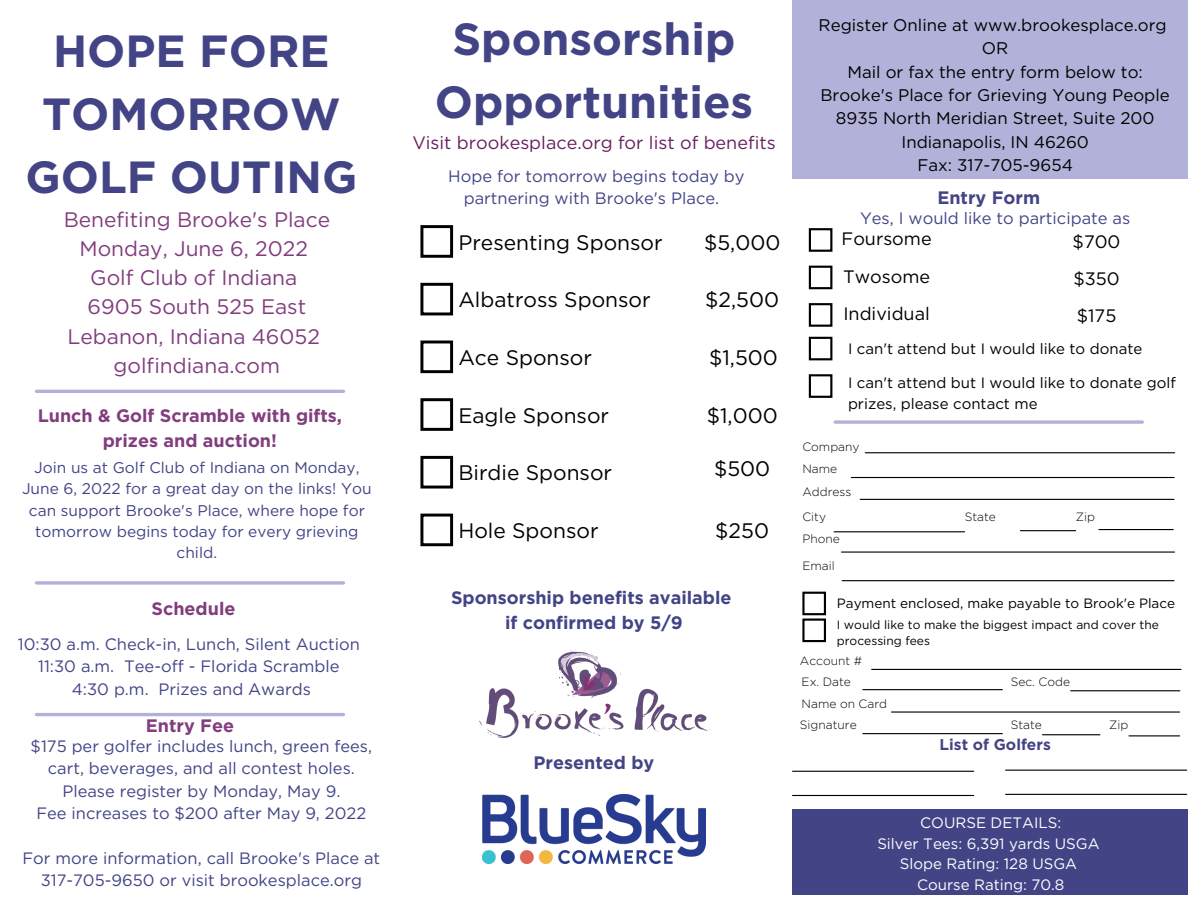
<style>
.page{position:relative;width:1188px;height:918px;background:#fff}
.page>*{position:absolute;margin:0;border:0;box-sizing:border-box;transform-origin:0 0}
.t1{font:700 45px/63px "Gotham";color:#424486;text-align:center}
.t2{font:21px "Gotham";color:#000}
.t3{font:21px "Gotham";color:#813d7e}
.t4{font:700 18px "Gotham";color:#424486}
.t5{font:700 18px/24.8px "Gotham";color:#813d7e;text-align:center}
.t6{font:18px "Gotham";color:#691f5e}
.t7{font:18px "Gotham";color:#000}
.t8{font:16.8px "Gotham";color:#000}
.t9{font:16.5px/22.5px "Gotham";color:#424486;text-align:center}
.t10{font:700 15.6px "Gotham";color:#424486}
.t11{font:15.45px/21.1px "Gotham";color:#424486;text-align:center}
.t12{font:15px/20.2px "Gotham";color:#000}
.t13{font:15px "Gotham";color:#fff}
.t14{font:13.5px "Gotham";color:#000}
.t15{font:300 12px "Gotham";color:#000}
.t16{font:12px/16px "Gotham";color:#000}
</style>
<div class="page">
<hr style="left:36px;top:390px;width:308px;height:3px;background:#b2b1d9">
<svg style="left:36px;top:581px;width:308px;height:4px"></svg>
<hr style="left:36px;top:713px;width:308px;height:3px;background:#b2b1d9">
<img style="left:483px;top:795px;width:222px;height:69px">
<img style="left:479px;top:649px;width:232px;height:89px">
<div style="left:420px;top:225px;width:33px;height:33px;border:3px solid #000"></div>
<div style="left:420px;top:283px;width:33px;height:32px;border:3px solid #000"></div>
<div style="left:420px;top:341px;width:33px;height:32px;border:3px solid #000"></div>
<div style="left:420px;top:398px;width:33px;height:33px;border:3px solid #000"></div>
<div style="left:420px;top:456px;width:33px;height:33px;border:3px solid #000"></div>
<div style="left:420px;top:514px;width:33px;height:32px;border:3px solid #000"></div>
<div style="left:792px;top:0;width:396px;height:179px;background:#b2b1d9"></div>
<div style="left:792px;top:809px;width:396px;height:86px;background:#424486"></div>
<div style="left:809px;top:228px;width:23px;height:24px;border:2px solid #000"></div>
<div style="left:809px;top:266px;width:23px;height:23px;border:2px solid #000"></div>
<div style="left:809px;top:303px;width:23px;height:24px;border:2px solid #000"></div>
<div style="left:809px;top:337px;width:23px;height:23px;border:2px solid #000"></div>
<div style="left:809px;top:374px;width:23px;height:24px;border:2px solid #000"></div>
<div style="left:802px;top:619px;width:24px;height:23px;border:2px solid #000"></div>
<div style="left:802px;top:592px;width:24px;height:23px;border:2px solid #000"></div>
<svg style="left:835px;top:420px;width:307px;height:4px"></svg>
<hr style="left:865px;top:452px;width:310px;height:1px;background:#000">
<hr style="left:851px;top:477px;width:323px;height:1px;background:#000">
<hr style="left:834px;top:531px;width:131px;height:1px;background:#000">
<hr style="left:860px;top:499px;width:314px;height:1px;background:#000">
<hr style="left:842px;top:551px;width:333px;height:2px;background:#000">
<hr style="left:842px;top:580px;width:332px;height:1px;background:#000">
<hr style="left:1020px;top:530px;width:56px;height:1px;background:#000">
<hr style="left:1099px;top:529px;width:74px;height:1px;background:#000">
<hr style="left:872px;top:669px;width:309px;height:1px;background:#000">
<hr style="left:863px;top:689px;width:139px;height:1px;background:#000">
<hr style="left:863px;top:733px;width:139px;height:1px;background:#000">
<hr style="left:892px;top:711px;width:288px;height:2px;background:#000">
<hr style="left:1071px;top:690px;width:109px;height:1px;background:#000">
<hr style="left:1043px;top:734px;width:57px;height:1px;background:#000">
<hr style="left:1129px;top:735px;width:51px;height:1px;background:#000">
<hr style="left:793px;top:771px;width:181px;height:1px;background:#000">
<hr style="left:793px;top:795px;width:181px;height:1px;background:#000">
<hr style="left:1006px;top:794px;width:181px;height:1px;background:#000">
<hr style="left:1006px;top:770px;width:181px;height:1px;background:#000">
<p class="t1" style="left:26px;top:22px;width:333px">HOPE FORE<br>TOMORROW<br>GOLF OUTING</p>
<p class="t3" style="left:64px;top:207px;width:268px">Benefiting Brooke's Place</p>
<p class="t3" style="left:79px;top:237px;width:230px">Monday, June 6, 2022</p>
<p class="t3" style="left:90px;top:266px;width:208px">Golf Club of Indiana</p>
<p class="t3" style="left:88px;top:295px;width:220px">6905 South 525 East</p>
<p class="t3" style="left:68px;top:324px;width:254px">Lebanon, Indiana 46052</p>
<p class="t3" style="left:114px;top:354px;width:168px">golfindiana.com</p>
<p class="t5" style="left:38px;top:404px;width:306px">Lunch &amp; Golf Scramble with gifts, prizes and auction!</p>
<p class="t11" style="left:22px;top:457px;width:351px">Join us at Golf Club of Indiana on Monday, June 6, 2022 for a great day on the links! You can support Brooke's Place, where hope for tomorrow begins today for every grieving child.</p>
<p class="t5" style="left:152px;top:598px;width:85px">Schedule</p>
<p class="t9" style="left:18px;top:632px;width:344px">10:30 a.m. Check-in, Lunch, Silent Auction</p>
<p class="t9" style="left:38px;top:655px;width:303px">11:30 a.m. Tee-off - Florida Scramble</p>
<p class="t9" style="left:72px;top:677px;width:241px">4:30 p.m. Prizes and Awards</p>
<p class="t5" style="left:146px;top:715px;width:90px">Entry Fee</p>
<p class="t9" style="left:31px;top:734px;width:343px">$175 per golfer includes lunch, green fees, cart, beverages, and all contest holes.</p>
<p class="t9" style="left:62px;top:779px;width:280px">Please register by Monday, May 9.</p>
<p class="t9" style="left:36px;top:802px;width:331px">Fee increases to $200 after May 9, 2022</p>
<p class="t9" style="left:23px;top:846px;width:359px">For more information, call Brooke's Place at<br>317-705-9650 or visit brookesplace.org</p>
<p class="t1" style="left:435px;top:10px;width:320px">Sponsorship<br>Opportunities</p>
<p class="t6" style="left:412px;top:132px;width:365px">Visit brookesplace.org for list of benefits</p>
<p class="t9" style="left:448px;top:164px;width:298px">Hope for tomorrow begins today by partnering with Brooke's Place.</p>
<p class="t2" style="left:458px;top:231px;width:206px">Presenting Sponsor</p>
<p class="t2" style="left:458px;top:288px;width:194px">Albatross Sponsor</p>
<p class="t2" style="left:458px;top:346px;width:135px">Ace Sponsor</p>
<p class="t2" style="left:458px;top:404px;width:152px">Eagle Sponsor</p>
<p class="t2" style="left:458px;top:461px;width:155px">Birdie Sponsor</p>
<p class="t2" style="left:458px;top:519px;width:142px">Hole Sponsor</p>
<p class="t2" style="left:704px;top:231px;width:78px">$5,000</p>
<p class="t2" style="left:705px;top:288px;width:75px">$2,500</p>
<p class="t2" style="left:709px;top:346px;width:70px">$1,500</p>
<p class="t2" style="left:707px;top:404px;width:73px">$1,000</p>
<p class="t2" style="left:714px;top:457px;width:58px">$500</p>
<p class="t2" style="left:715px;top:519px;width:55px">$250</p>
<p class="t4" style="left:451px;top:589px;width:282px">Sponsorship benefits available</p>
<p class="t4" style="left:505px;top:614px;width:179px">if confirmed by 5/9</p>
<p class="t4" style="left:534px;top:754px;width:122px">Presented by</p>
<p class="t8" style="left:819px;top:15px;width:350px">Register Online at www.brookesplace.org</p>
<p class="t8" style="left:982px;top:39px;width:28px">OR</p>
<p class="t8" style="left:847px;top:62px;width:297px">Mail or fax the entry form below to:</p>
<p class="t8" style="left:821px;top:86px;width:351px">Brooke's Place for Grieving Young People</p>
<p class="t8" style="left:836px;top:109px;width:320px">8935 North Meridian Street, Suite 200</p>
<p class="t8" style="left:901px;top:133px;width:189px">Indianapolis, IN 46260</p>
<p class="t8" style="left:917px;top:156px;width:157px">Fax: 317-705-9654</p>
<p class="t4" style="left:937px;top:189px;width:104px">Entry Form</p>
<p class="t9" style="left:860px;top:207px;width:272px">Yes, I would like to participate as</p>
<p class="t7" style="left:842px;top:229px;width:92px">Foursome</p>
<p class="t7" style="left:843px;top:267px;width:89px">Twosome</p>
<p class="t7" style="left:843px;top:304px;width:88px">Individual</p>
<p class="t7" style="left:1073px;top:231px;width:49px">$700</p>
<p class="t7" style="left:1073px;top:268px;width:48px">$350</p>
<p class="t7" style="left:1077px;top:305px;width:41px">$175</p>
<p class="t12" style="left:848px;top:338px;width:296px">I can't attend but I would like to donate</p>
<p class="t12" style="left:848px;top:373px;width:329px">I can't attend but I would like to donate golf prizes, please contact me</p>
<p class="t15" style="left:802px;top:440px;width:59px">Company</p>
<p class="t15" style="left:802px;top:463px;width:36px">Name</p>
<p class="t15" style="left:802px;top:485px;width:51px">Address</p>
<p class="t15" style="left:802px;top:510px;width:25px">City</p>
<p class="t15" style="left:965px;top:510px;width:33px">State</p>
<p class="t15" style="left:1076px;top:510px;width:21px">Zip</p>
<p class="t15" style="left:802px;top:532px;width:39px">Phone</p>
<p class="t15" style="left:802px;top:559px;width:34px">Email</p>
<p class="t14" style="left:837px;top:595px;width:340px">Payment enclosed, make payable to Brook'e Place</p>
<p class="t16" style="left:837px;top:617px;width:324px">I would like to make the biggest impact and cover the processing fees</p>
<p class="t15" style="left:800px;top:654px;width:64px">Account #</p>
<p class="t15" style="left:802px;top:675px;width:51px">Ex. Date</p>
<p class="t15" style="left:1011px;top:675px;width:61px">Sec. Code</p>
<p class="t15" style="left:802px;top:697px;width:87px">Name on Card</p>
<p class="t15" style="left:800px;top:719px;width:58px">Signature</p>
<p class="t15" style="left:1011px;top:719px;width:33px">State</p>
<p class="t15" style="left:1109px;top:719px;width:21px">Zip</p>
<p class="t10" style="left:940px;top:738px;width:113px">List of Golfers</p>
<p class="t13" style="left:920px;top:814px;width:143px">COURSE DETAILS:</p>
<p class="t13" style="left:877px;top:835px;width:224px">Silver Tees: 6,391 yards USGA</p>
<p class="t13" style="left:900px;top:856px;width:179px">Slope Rating: 128 USGA</p>
<p class="t13" style="left:917px;top:876px;width:149px">Course Rating: 70.8</p>
</div>
